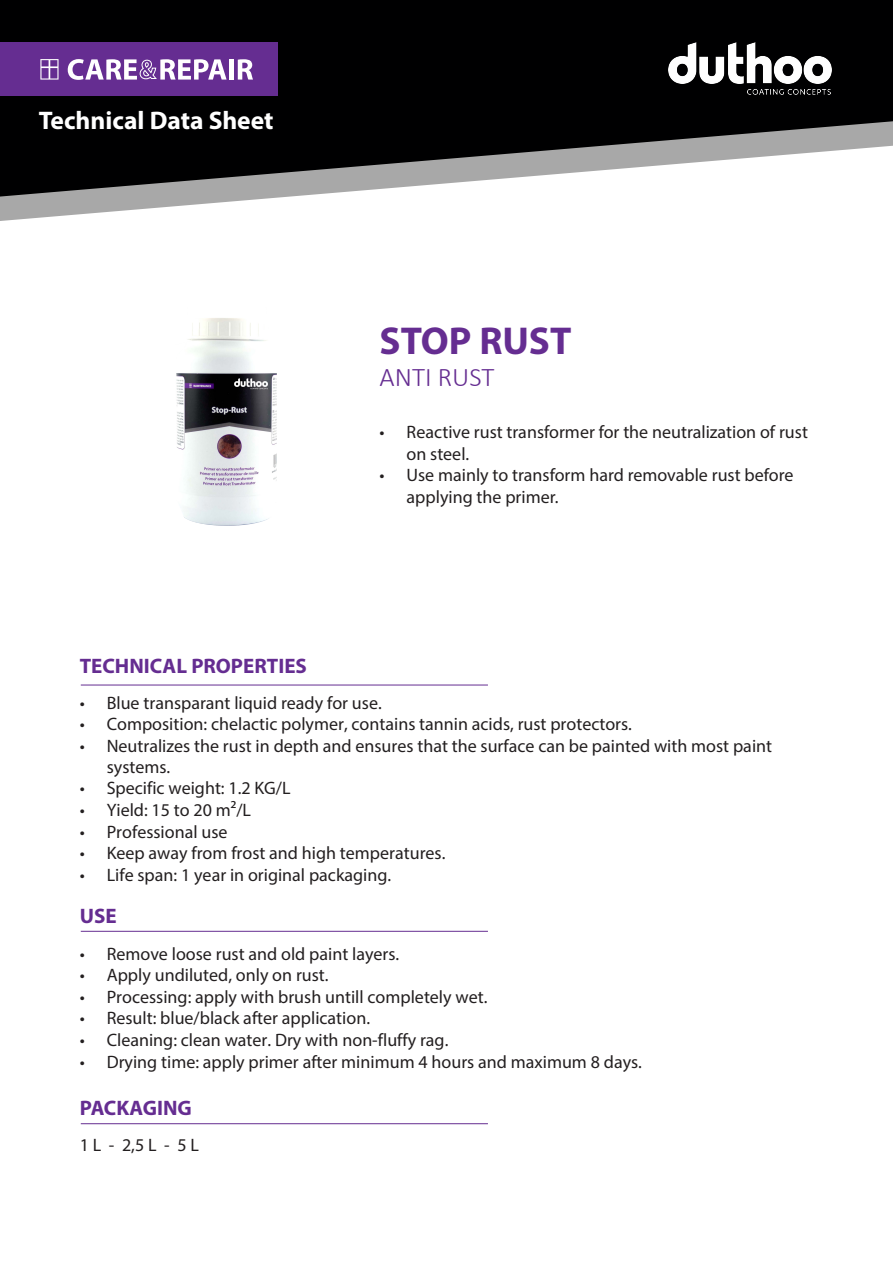
<style>
.page{position:relative;width:893px;height:1263px;background:#fff}
.page>*{position:absolute;margin:0;border:0;box-sizing:border-box;transform-origin:0 0}
.t1{font:700 39px "Myriad Pro";color:#652d91}
.t2{font:300 27px "Calibri";color:#652d91}
.t3{font:700 25.5px "Myriad Pro";color:#fff}
.t4{font:700 21px "Myriad Pro";color:#652d91}
.t5{font:18px/21.6px "Myriad Pro";color:#231f20}
</style>
<div class="page">
<div style="left:0;top:0;width:893px;height:660px;background:#000001"></div>
<svg style="left:0;top:131px;width:893px;height:555px;background:#e6e6e7"></svg>
<div style="left:0;top:43px;width:278px;height:53px;background:#652d91"></div>
<svg style="left:68px;top:59px;width:159px;height:21px"></svg>
<div style="left:229px;top:59px;width:5px;height:21px;background:#fff"></div>
<svg style="left:238px;top:59px;width:15px;height:21px"></svg>
<svg style="left:40px;top:59px;width:19px;height:21px"></svg>
<hr style="left:81px;top:931px;width:407px;height:1px;background:#652d91">
<hr style="left:81px;top:1123px;width:407px;height:1px;background:#652d91">
<hr style="left:81px;top:685px;width:407px;height:1px;background:#652d91">
<img style="left:668px;top:42px;width:163px;height:53px">
<img style="left:30px;top:253px;width:443px;height:332px">
<p class="t3" style="left:39px;top:103px;width:236px">Technical Data Sheet</p>
<p class="t4" style="left:80px;top:652px;width:229px">TECHNICAL PROPERTIES</p>
<p class="t1" style="left:380px;top:315px;width:193px">STOP RUST</p>
<p class="t2" style="left:380px;top:360px;width:116px">ANTI RUST</p>
<p class="t5" style="left:407px;top:421px;width:403px;text-indent:-27px">• Reactive rust transformer for the neutralization of rust on steel.</p>
<p class="t5" style="left:407px;top:464px;width:388px;text-indent:-27px">• Use mainly to transform hard removable rust before applying the primer.</p>
<p class="t5" style="left:80px;top:692px;width:303px">• Blue transparant liquid ready for use.</p>
<p class="t5" style="left:80px;top:713px;width:554px">• Composition: chelactic polymer, contains tannin acids, rust protectors.</p>
<p class="t5" style="left:107px;top:735px;width:667px;line-height:20.9px;text-indent:-27px">• Neutralizes the rust in depth and ensures that the surface can be painted with most paint systems.</p>
<p class="t5" style="left:80px;top:777px;width:212px">• Specific weight: 1.2 KG/L</p>
<p class="t5" style="left:80px;top:799px;width:173px">• Yield: 15 to 20 m²/L</p>
<p class="t5" style="left:80px;top:820px;width:149px">• Professional use</p>
<p class="t5" style="left:80px;top:842px;width:367px">• Keep away from frost and high temperatures.</p>
<p class="t5" style="left:80px;top:864px;width:313px">• Life span: 1 year in original packaging.</p>
<p class="t4" style="left:80px;top:902px;width:38px">USE</p>
<p class="t5" style="left:80px;top:942px;width:321px">• Remove loose rust and old paint layers.</p>
<p class="t5" style="left:80px;top:964px;width:250px">• Apply undiluted, only on rust.</p>
<p class="t5" style="left:80px;top:986px;width:409px">• Processing: apply with brush untill completely wet.</p>
<p class="t5" style="left:80px;top:1007px;width:292px">• Result: blue/black after application.</p>
<p class="t5" style="left:80px;top:1029px;width:370px">• Cleaning: clean water. Dry with non-fluffy rag.</p>
<p class="t5" style="left:80px;top:1050px;width:564px">• Drying time: apply primer after minimum 4 hours and maximum 8 days.</p>
<p class="t4" style="left:80px;top:1094px;width:114px">PACKAGING</p>
<p class="t5" style="left:80px;top:1134px;width:121px">1 L - 2,5 L - 5 L</p>
</div>
